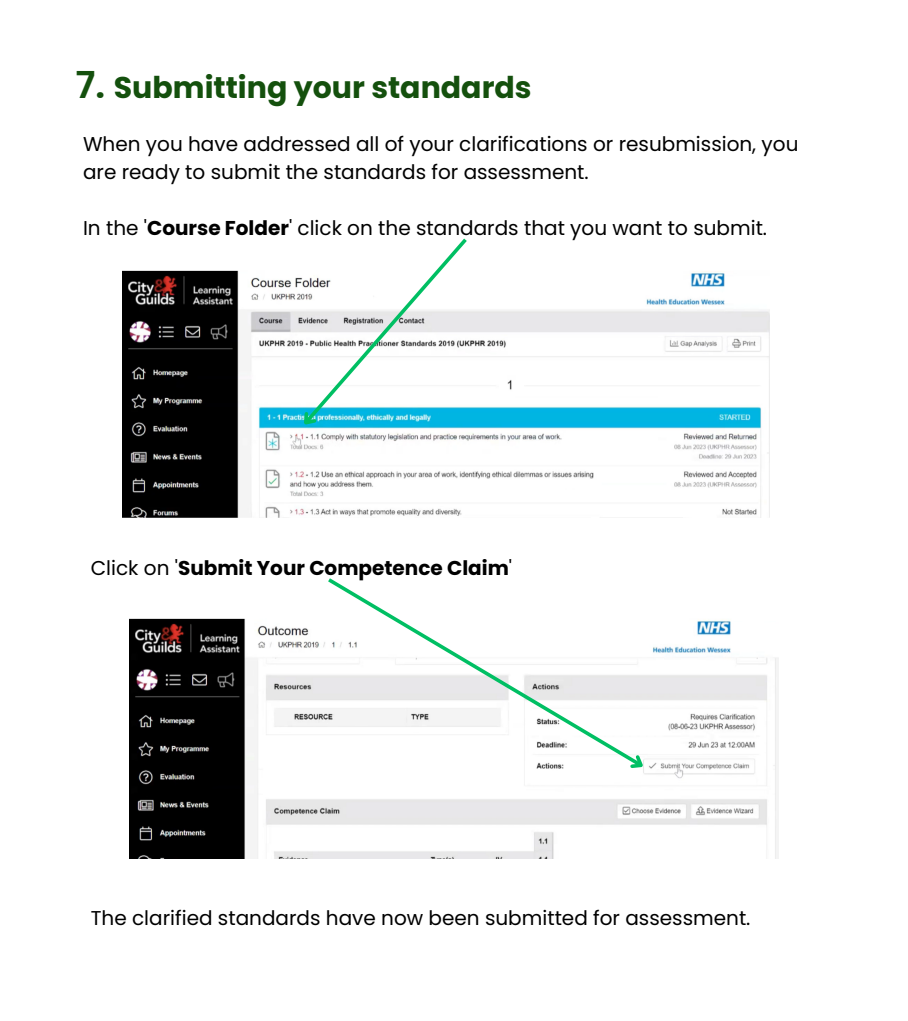
<style>
.page{position:relative;width:908px;height:1021px;background:#fff}
.page>*{position:absolute;margin:0;border:0;box-sizing:border-box;transform-origin:0 0}
.t1{font:700 37.6px "Canva Sans";color:#14500d}
.t2{font:700 30px "Poppins";color:#14500d}
.t3{font:20px/27.9px "Poppins";color:#000}
.t4{font:700 20px "Poppins";color:#000}
.s1{font-weight:700}
.s2{font-weight:400}
</style>
<div class="page">
<img style="left:123px;top:270px;width:646px;height:247px">
<img style="left:129px;top:618px;width:649px;height:240px">
<svg style="left:324px;top:578px;width:321px;height:192px"></svg>
<svg style="left:625px;top:750px;width:26px;height:27px"></svg>
<svg style="left:294px;top:238px;width:176px;height:196px"></svg>
<p class="t1" style="left:76px;top:57px;width:31px">7.</p>
<p class="t2" style="left:114px;top:66px;width:419px">Submitting your standards</p>
<p class="t3" style="left:83px;top:130px;width:716px">When you have addressed all of your clarifications or resubmission, you are ready to submit the standards for assessment.</p>
<p class="t3" style="left:83px;top:214px;width:685px">In the '<span class="s1">Course Folder</span>' click on the standards that you want to submit.</p>
<p class="t4" style="left:91px;top:553px;width:422px"><span class="s2">Click on '</span>Submit Your Competence Claim<span class="s2">'</span></p>
<p class="t3" style="left:91px;top:904px;width:661px">The clarified standards have now been submitted for assessment.</p>
</div>
